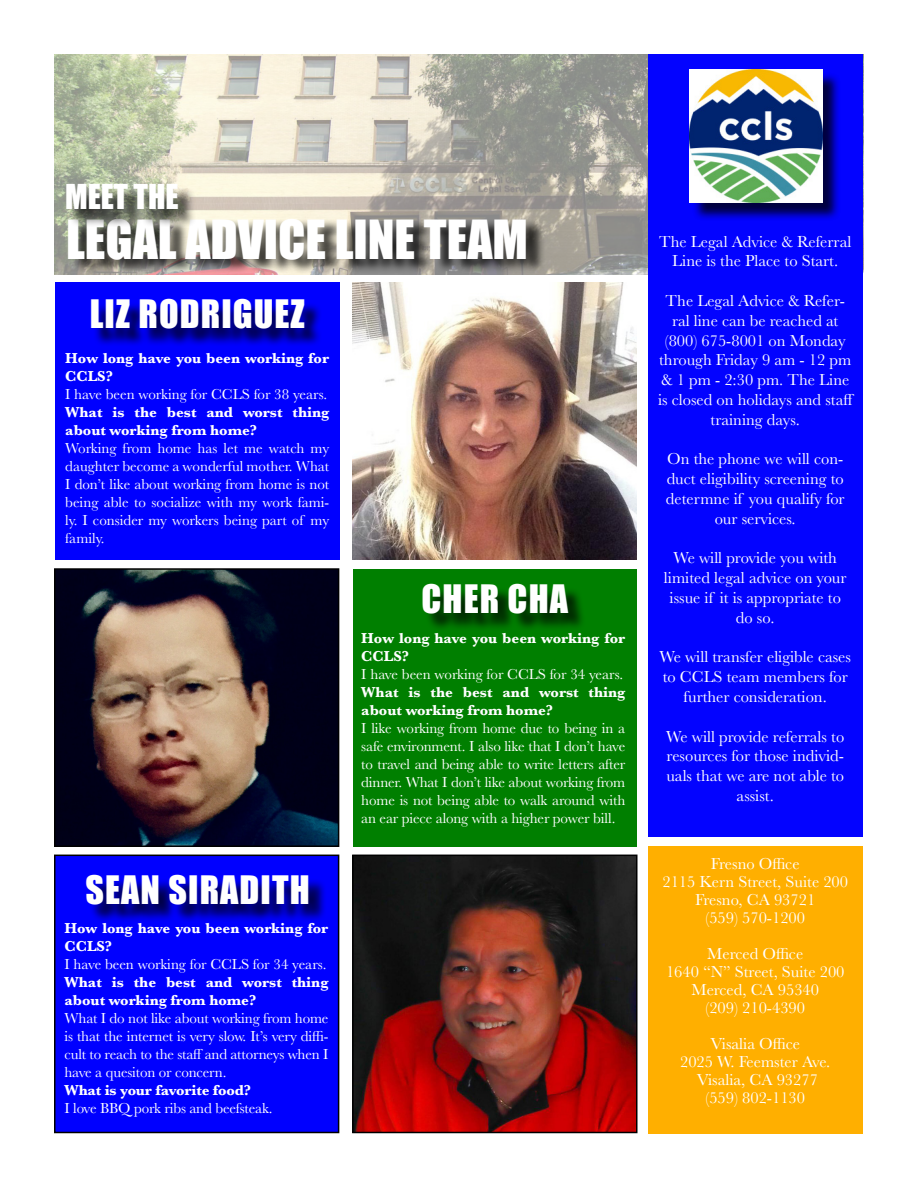
<style>
.page{position:relative;width:918px;height:1188px;background:#fff}
.page>*{position:absolute;margin:0;border:0;box-sizing:border-box;transform-origin:0 0}
.t1{font:49.5px "Impact";color:#fff}
.t2{font:36px "Impact";letter-spacing:.03em;color:#fff}
.t3{font:31.5px "Impact";color:#fff}
.t4{font:16.5px/19.8px "Baskerville";color:#fff;text-align:center}
.t5{font:15px/18px "Baskerville";letter-spacing:-.01em;color:#fff;text-align:justify}
.t6{font:700 15px/18px "Baskerville";color:#fff}
</style>
<div class="page">
<img style="left:54px;top:54px;width:810px;height:220px">
<div style="left:55px;top:283px;width:284px;height:277px;background:#00f"></div>
<img style="left:57px;top:571px;width:279px;height:273px">
<div style="left:54px;top:568px;width:285px;height:279px;border:2px solid #000"></div>
<div style="left:55px;top:855px;width:284px;height:277px;background:#00f"></div>
<div style="left:54px;top:855px;width:285px;height:278px;border:2px solid #000"></div>
<img style="left:353px;top:283px;width:284px;height:277px">
<div style="left:353px;top:569px;width:284px;height:277px;background:#007f00"></div>
<img style="left:355px;top:858px;width:280px;height:272px">
<div style="left:352px;top:855px;width:286px;height:278px;border:2px solid #000"></div>
<div style="left:649px;top:54px;width:214px;height:783px;background:#0303ff"></div>
<div style="left:649px;top:846px;width:214px;height:287px;background:#ffaf00"></div>
<div style="left:71px;top:218px;width:475px;height:56px;background:#000;opacity:.75"></div>
<div style="left:69px;top:187px;width:128px;height:41px;background:#000;opacity:.75"></div>
<div style="left:93px;top:302px;width:230px;height:46px;background:#000;opacity:.75"></div>
<div style="left:425px;top:587px;width:161px;height:46px;background:#000;opacity:.75"></div>
<div style="left:89px;top:877px;width:238px;height:46px;background:#000;opacity:.75"></div>
<div style="left:692px;top:72px;width:149px;height:150px;background:#000;opacity:.75"></div>
<img style="left:689px;top:70px;width:134px;height:133px">
<p class="t3" style="left:65px;top:173px;width:115px">MEET THE</p>
<p class="t1" style="left:66px;top:201px;width:463px">LEGAL ADVICE LINE TEAM</p>
<p class="t2" style="left:90px;top:286px;width:217px">LIZ RODRIGUEZ</p>
<p class="t6" style="left:65px;top:349px;width:266px">How long have you been working for<br>CCLS?</p>
<p class="t5" style="left:65px;top:385px;width:263px">I have been working for CCLS for 38 years.</p>
<p class="t6" style="left:65px;top:403px;width:266px">What is the best and worst thing about working from home?</p>
<p class="t5" style="left:65px;top:439px;width:266px">Working from home has let me watch my daughter become a wonderful mother. What I don’t like about working from home is not being able to socialize with my work fami&shy;ly. I consider my workers being part of my family.</p>
<p class="t2" style="left:86px;top:862px;width:226px">SEAN SIRADITH</p>
<p class="t6" style="left:64px;top:919px;width:266px">How long have you been working for<br>CCLS?</p>
<p class="t5" style="left:64px;top:955px;width:263px">I have been working for CCLS for 34 years.</p>
<p class="t6" style="left:64px;top:973px;width:266px">What is the best and worst thing about working from home?</p>
<p class="t5" style="left:64px;top:1009px;width:266px">What I do not like about working from home is that the internet is very slow. It’s very diffi&shy;cult to reach to the staff and attorneys when I have a quesiton or concern.</p>
<p class="t6" style="left:64px;top:1081px;width:188px">What is your favorite food?</p>
<p class="t5" style="left:64px;top:1099px;width:210px">I love BBQ pork ribs and beefsteak.</p>
<p class="t2" style="left:422px;top:571px;width:148px">CHER CHA</p>
<p class="t6" style="left:361px;top:629px;width:266px">How long have you been working for<br>CCLS?</p>
<p class="t5" style="left:361px;top:665px;width:263px">I have been working for CCLS for 34 years.</p>
<p class="t6" style="left:361px;top:683px;width:266px">What is the best and worst thing about working from home?</p>
<p class="t5" style="left:361px;top:719px;width:266px">I like working from home due to being in a safe environment. I also like that I don’t have to travel and being able to write letters after dinner. What I don’t like about working from home is not being able to walk around with an ear piece along with a higher power bill.</p>
<p class="t4" style="left:659px;top:232px;width:194px">The Legal Advice &amp; Referral<br>Line is the Place to Start.</p>
<p class="t4" style="left:658px;top:291px;width:198px">The Legal Advice &amp; Refer&shy;ral line can be reached at (800) 675-8001 on Monday through Friday 9 am - 12 pm &amp; 1 pm - 2:30 pm. The Line is closed on holidays and staff training days.</p>
<p class="t4" style="left:666px;top:449px;width:180px">On the phone we will con&shy;duct eligibility screening to determne if you qualify for our services.</p>
<p class="t4" style="left:664px;top:548px;width:184px">We will provide you with limited legal advice on your issue if it is appropriate to do so.</p>
<p class="t4" style="left:660px;top:647px;width:193px">We will transfer eligible cases to CCLS team members for further consideration.</p>
<p class="t4" style="left:666px;top:727px;width:180px">We will provide referrals to resources for those individ&shy;uals that we are not able to assist.</p>
<p class="t4" style="left:711px;top:854px;width:90px">Fresno Office</p>
<p class="t4" style="left:662px;top:873px;width:187px;line-height:18px">2115 Kern Street, Suite 200<br>Fresno, CA 93721</p>
<p class="t4" style="left:705px;top:908px;width:101px">(559) 570-1200</p>
<p class="t4" style="left:707px;top:944px;width:97px">Merced Office</p>
<p class="t4" style="left:666px;top:963px;width:180px;line-height:18px">1640 “N” Street, Suite 200<br>Merced, CA 95340</p>
<p class="t4" style="left:705px;top:998px;width:101px">(209) 210-4390</p>
<p class="t4" style="left:711px;top:1034px;width:91px">Visalia Office</p>
<p class="t4" style="left:680px;top:1052px;width:152px">2025 W. Feemster Ave.</p>
<p class="t4" style="left:697px;top:1070px;width:123px">Visalia, CA 93277</p>
<p class="t4" style="left:705px;top:1088px;width:101px">(559) 802-1130</p>
</div>
